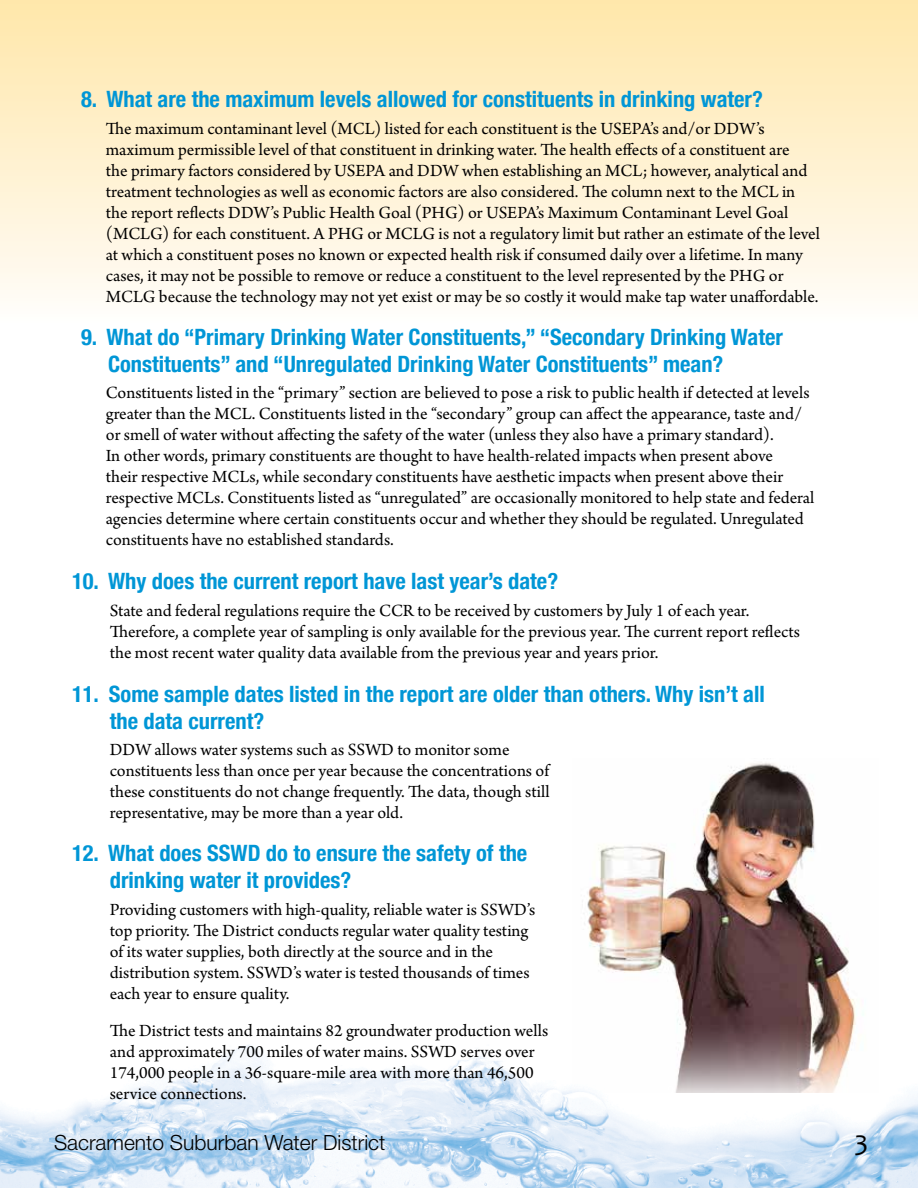
<style>
.page{position:relative;width:918px;height:1188px;background:#fff}
.page>*{position:absolute;margin:0;border:0;box-sizing:border-box;transform-origin:0 0}
.t1{font:28.5px "Candara";color:#000}
.t2{font:700 condensed 22.5px/27px "Helvetica Neue";color:#0096d6}
.t3{font:300 21px "Helvetica Neue";color:#000}
.t4{font:18px/21px "Arno Pro";color:#000}
</style>
<div class="page">
<div style="left:0;top:0;width:918px;height:324px;background:linear-gradient(to bottom,#ffe7a9,#fffdfa)"></div>
<img style="left:0;top:1045px;width:918px;height:143px">
<img style="left:573px;top:763px;width:306px;height:329px">
<p class="t2" style="left:81px;top:84px;width:683px">8. What are the maximum levels allowed for constituents in drinking water?</p>
<p class="t4" style="left:106px;top:119px;width:716px">The maximum contaminant level (MCL) listed for each constituent is the USEPA’s and/or DDW’s maximum permissible level of that constituent in drinking water. The health effects of a constituent are<br>the primary factors considered by USEPA and DDW when establishing an MCL; however, analytical and treatment technologies as well as economic factors are also considered. The column next to the MCL in the report reflects DDW’s Public Health Goal (PHG) or USEPA’s Maximum Contaminant Level Goal (MCLG) for each constituent. A PHG or MCLG is not a regulatory limit but rather an estimate of the level at which a constituent poses no known or expected health risk if consumed daily over a lifetime. In many cases, it may not be possible to remove or reduce a constituent to the level represented by the PHG or MCLG because the technology may not yet exist or may be so costly it would make tap water unaffordable.</p>
<p class="t2" style="left:108px;top:322px;width:676px;text-indent:-27px">9. What do “Primary Drinking Water Constituents,” “Secondary Drinking Water<br>Constituents” and “Unregulated Drinking Water Constituents” mean?</p>
<p class="t4" style="left:106px;top:383px;width:710px">Constituents listed in the “primary” section are believed to pose a risk to public health if detected at levels greater than the MCL. Constituents listed in the “secondary” group can affect the appearance, taste and/ or smell of water without affecting the safety of the water (unless they also have a primary standard).<br>In other words, primary constituents are thought to have health-related impacts when present above<br>their respective MCLs, while secondary constituents have aesthetic impacts when present above their respective MCLs. Constituents listed as “unregulated” are occasionally monitored to help state and federal agencies determine where certain constituents occur and whether they should be regulated. Unregulated constituents have no established standards.</p>
<p class="t2" style="left:72px;top:566px;width:488px">10. Why does the current report have last year’s date?</p>
<p class="t4" style="left:110px;top:601px;width:692px">State and federal regulations require the CCR to be received by customers by July 1 of each year.<br>Therefore, a complete year of sampling is only available for the previous year. The current report reflects the most recent water quality data available from the previous year and years prior.</p>
<p class="t2" style="left:110px;top:678px;width:657px;text-indent:-38px">11. Some sample dates listed in the report are older than others. Why isn’t all the data current?</p>
<p class="t4" style="left:110px;top:740px;width:442px">DDW allows water systems such as SSWD to monitor some constituents less than once per year because the concentrations of these constituents do not change frequently. The data, though still representative, may be more than a year old.</p>
<p class="t2" style="left:110px;top:838px;width:419px;text-indent:-38px">12. What does SSWD do to ensure the safety of the drinking water it provides?</p>
<p class="t4" style="left:110px;top:900px;width:427px">Providing customers with high-quality, reliable water is SSWD’s top priority. The District conducts regular water quality testing of its water supplies, both directly at the source and in the distribution system. SSWD’s water is tested thousands of times each year to ensure quality.</p>
<p class="t4" style="left:110px;top:1021px;width:440px">The District tests and maintains 82 groundwater production wells and approximately 700 miles of water mains. SSWD serves over 174,000 people in a 36-square-mile area with more than 46,500 service connections.</p>
<p class="t3" style="left:54px;top:1125px;width:333px">Sacramento Suburban Water District</p>
<h1 class="t1" style="left:854px;top:1123px;width:15px">3</h1>
</div>
